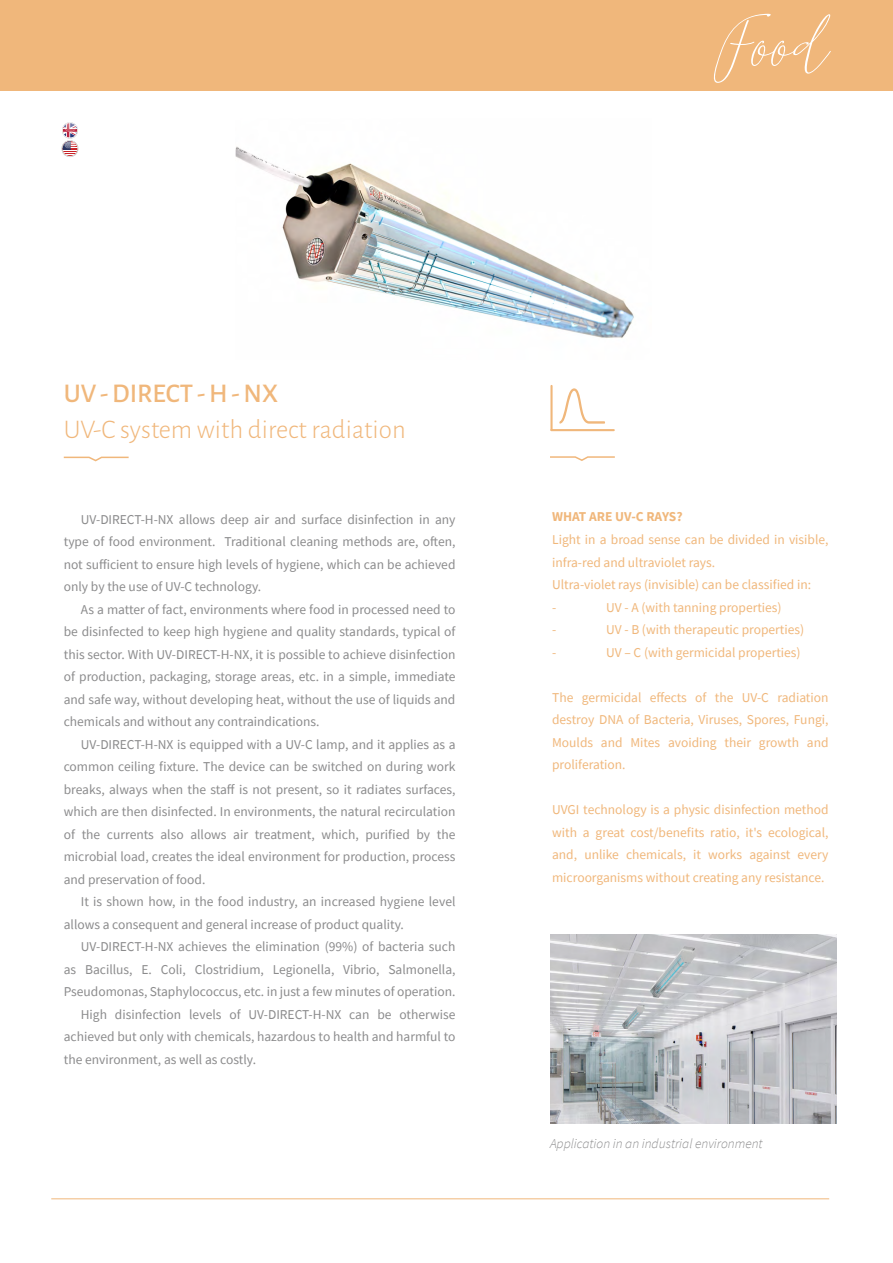
<style>
.page{position:relative;width:893px;height:1263px;background:#fff}
.page>*{position:absolute;margin:0;border:0;box-sizing:border-box;transform-origin:0 0}
.t1{font:italic 84px "Boho Script Drop";color:#fff}
.t2{font:300 27px "Alegreya Sans";color:#f0b77b}
.t3{font:500 27px "Alegreya Sans";color:#f0b77b}
.t4{font:13.5px/22.5px "Source Sans Pro";color:#8b8b8c;text-align:justify}
.t5{font:13.5px/22.5px "Source Sans Pro";color:#f0b77b;text-align:justify}
.t6{font:italic 300 13.5px "Source Sans Pro";color:#8b8b8c}
.t7{font:700 13.5px "Source Sans Pro";letter-spacing:-.01em;color:#f0b77b}
</style>
<div class="page">
<img style="left:236px;top:146px;width:398px;height:192px">
<img style="left:551px;top:934px;width:285px;height:189px">
<svg style="left:63px;top:456px;width:66px;height:6px"></svg>
<hr style="left:51px;top:1198px;width:778px;height:1px;background:#f0b77b">
<svg style="left:550px;top:456px;width:65px;height:5px"></svg>
<svg style="left:559px;top:388px;width:46px;height:36px"></svg>
<hr style="left:550px;top:386px;width:3px;height:44px;background:#f0b77b">
<hr style="left:551px;top:429px;width:63px;height:2px;background:#f0b77b">
<div style="left:0;top:0;width:893px;height:90px;background:#f0b77b"></div>
<svg style="left:61px;top:122px;width:18px;height:35px"></svg>
<h1 class="t1" style="left:708px;top:4px;width:151px">Food</h1>
<h2 class="t3" style="left:64px;top:375px;width:216px">UV - DIRECT - H - NX</h2>
<h2 class="t2" style="left:64px;top:412px;width:344px">UV-C system with direct radiation</h2>
<p class="t4" style="left:64px;top:508px;width:393px;text-indent:17px">UV-DIRECT-H-NX allows deep air and surface disinfection in any type of food environment. Traditional cleaning methods are, often, not sufficient to ensure high levels of hygiene, which can be achieved only by the use of UV-C technology.</p>
<p class="t4" style="left:64px;top:598px;width:393px;text-indent:17px">As a matter of fact, environments where food in processed need to be disinfected to keep high hygiene and quality standards, typical of this sector. With UV-DIRECT-H-NX, it is possible to achieve disinfection of production, packaging, storage areas, etc. in a simple, immediate and safe way, without developing heat, without the use of liquids and chemicals and without any contraindications.</p>
<p class="t4" style="left:64px;top:733px;width:393px;text-indent:17px">UV-DIRECT-H-NX is equipped with a UV-C lamp, and it applies as a common ceiling fixture. The device can be switched on during work breaks, always when the staff is not present, so it radiates surfaces, which are then disinfected. In environments, the natural recirculation of the currents also allows air treatment, which, purified by the microbial load, creates the ideal environment for production, process and preservation of food.</p>
<p class="t4" style="left:64px;top:890px;width:393px;text-indent:17px">It is shown how, in the food industry, an increased hygiene level allows a consequent and general increase of product quality.</p>
<p class="t4" style="left:81px;top:936px;width:376px">UV-DIRECT-H-NX achieves the elimination (99%) of bacteria such</p>
<p class="t4" style="left:64px;top:958px;width:393px">as Bacillus, E. Coli, Clostridium, Legionella, Vibrio, Salmonella,</p>
<p class="t4" style="left:64px;top:981px;width:393px">Pseudomonas, Staphylococcus, etc. in just a few minutes of operation.</p>
<p class="t4" style="left:81px;top:1003px;width:376px">High disinfection levels of UV-DIRECT-H-NX can be otherwise</p>
<p class="t4" style="left:64px;top:1026px;width:393px">achieved but only with chemicals, hazardous to health and harmful to</p>
<p class="t4" style="left:64px;top:1048px;width:194px">the environment, as well as costly.</p>
<p class="t7" style="left:552px;top:508px;width:132px">WHAT ARE UV-C RAYS?</p>
<p class="t5" style="left:552px;top:528px;width:278px;text-align:left">Light in a broad sense can be divided in visible, infra-red and ultraviolet rays.<br>Ultra-violet rays (invisible) can be classified in:<br>-</p>
<p class="t5" style="left:606px;top:596px;width:177px">UV - A (with tanning properties)</p>
<p class="t5" style="left:552px;top:618px;width:6px">-</p>
<p class="t5" style="left:606px;top:618px;width:200px">UV - B (with therapeutic properties)</p>
<p class="t5" style="left:552px;top:641px;width:6px">-</p>
<p class="t5" style="left:606px;top:641px;width:196px">UV – C (with germicidal properties)</p>
<p class="t5" style="left:552px;top:686px;width:278px">The germicidal effects of the UV-C radiation destroy DNA of Bacteria, Viruses, Spores, Fungi, Moulds and Mites avoiding their growth and proliferation.</p>
<p class="t5" style="left:552px;top:798px;width:278px">UVGI technology is a physic disinfection method with a great cost/benefits ratio, it's ecological, and, unlike chemicals, it works against every microorganisms without creating any resistance.</p>
<p class="t6" style="left:550px;top:1135px;width:214px">Application in an industrial environment</p>
</div>
